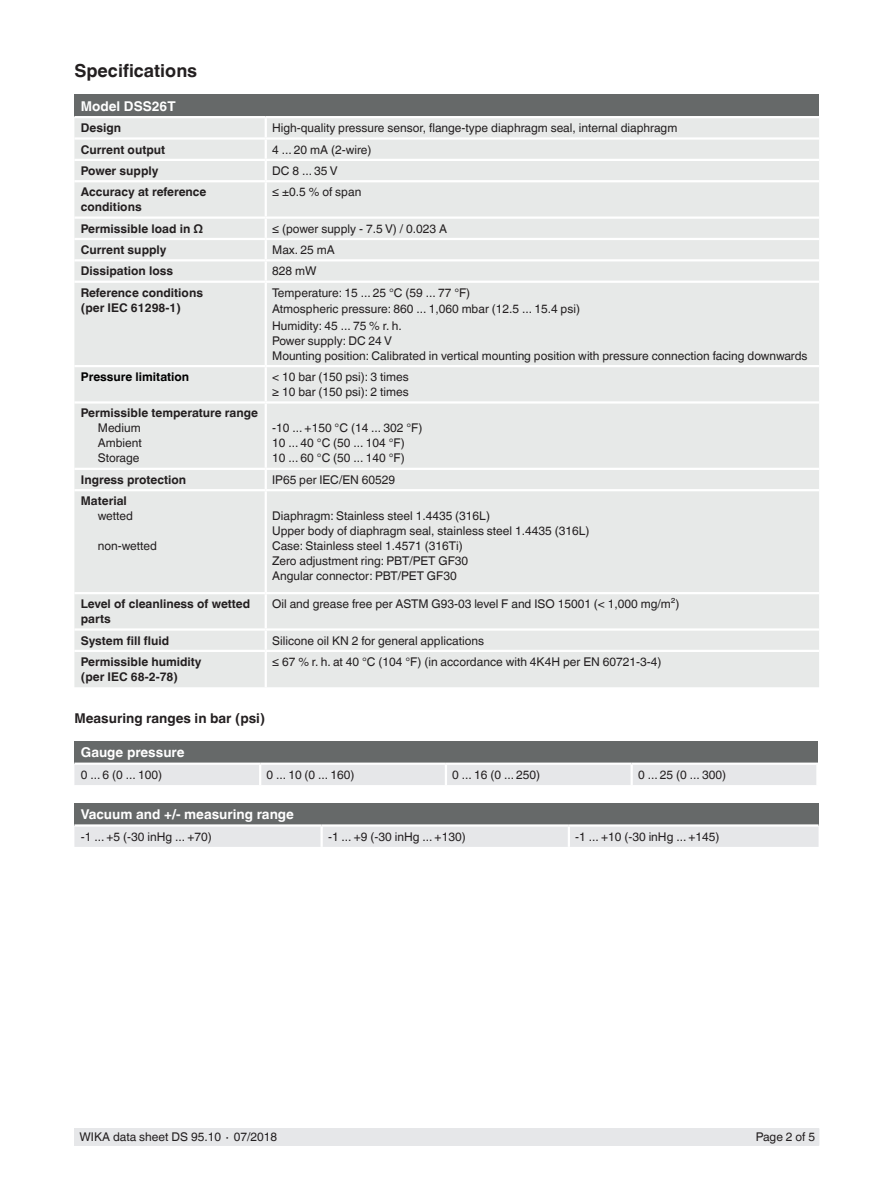
<style>
.page{position:relative;width:893px;height:1188px;background:#fff}
.page>*{position:absolute;margin:0;border:0;box-sizing:border-box;transform-origin:0 0}
.t1{font:700 18px "Helvetica World";color:#231f20}
.t2{font:700 13.5px "Helvetica World";color:#fff}
.t3{font:700 13.5px "Helvetica World";color:#231f20}
.t4{font:12px/15px "Helvetica World";color:#231f20}
.t5{font:700 12px/15px "Helvetica World";color:#231f20}
.t6{font:700 12px "Helvetica World";color:#000}
</style>
<div class="page">
<div style="left:75px;top:1128px;width:744px;height:17px;background:#e6e7e9"></div>
<div style="left:74px;top:95px;width:745px;height:22px;background:#666969"></div>
<div style="left:74px;top:118px;width:745px;height:569px;background:#e7e9e8"></div>
<hr style="left:74px;top:116px;width:192px;height:2px;background:#fff">
<hr style="left:266px;top:116px;width:553px;height:2px;background:#fff">
<hr style="left:265px;top:283px;width:2px;height:82px;background:#fff">
<hr style="left:265px;top:367px;width:2px;height:34px;background:#fff">
<hr style="left:265px;top:594px;width:2px;height:34px;background:#fff">
<hr style="left:266px;top:180px;width:553px;height:2px;background:#fff">
<hr style="left:265px;top:182px;width:2px;height:34px;background:#fff">
<hr style="left:266px;top:216px;width:553px;height:3px;background:#fff">
<hr style="left:266px;top:238px;width:553px;height:2px;background:#fff">
<hr style="left:266px;top:259px;width:553px;height:2px;background:#fff">
<hr style="left:265px;top:261px;width:2px;height:20px;background:#fff">
<hr style="left:266px;top:281px;width:553px;height:2px;background:#fff">
<hr style="left:266px;top:365px;width:553px;height:2px;background:#fff">
<hr style="left:266px;top:468px;width:553px;height:2px;background:#fff">
<svg style="left:265px;top:470px;width:2px;height:19px"></svg>
<hr style="left:266px;top:401px;width:553px;height:3px;background:#fff">
<hr style="left:265px;top:404px;width:2px;height:64px;background:#fff">
<hr style="left:266px;top:489px;width:553px;height:2px;background:#fff">
<hr style="left:265px;top:491px;width:2px;height:101px;background:#fff">
<hr style="left:266px;top:592px;width:553px;height:2px;background:#fff">
<hr style="left:266px;top:628px;width:553px;height:3px;background:#fff">
<svg style="left:265px;top:631px;width:2px;height:19px"></svg>
<hr style="left:265px;top:652px;width:2px;height:35px;background:#fff">
<hr style="left:74px;top:137px;width:192px;height:3px;background:#fff">
<hr style="left:266px;top:137px;width:553px;height:3px;background:#fff">
<hr style="left:74px;top:159px;width:192px;height:2px;background:#fff">
<hr style="left:266px;top:159px;width:553px;height:2px;background:#fff">
<svg style="left:265px;top:118px;width:2px;height:62px"></svg>
<hr style="left:74px;top:180px;width:192px;height:2px;background:#fff">
<hr style="left:74px;top:216px;width:192px;height:3px;background:#fff">
<svg style="left:265px;top:219px;width:2px;height:40px"></svg>
<hr style="left:74px;top:238px;width:192px;height:2px;background:#fff">
<hr style="left:74px;top:259px;width:192px;height:2px;background:#fff">
<hr style="left:74px;top:281px;width:192px;height:2px;background:#fff">
<hr style="left:74px;top:365px;width:192px;height:2px;background:#fff">
<hr style="left:74px;top:401px;width:192px;height:3px;background:#fff">
<hr style="left:74px;top:468px;width:192px;height:2px;background:#fff">
<hr style="left:74px;top:489px;width:192px;height:2px;background:#fff">
<hr style="left:74px;top:592px;width:192px;height:2px;background:#fff">
<hr style="left:74px;top:628px;width:192px;height:3px;background:#fff">
<hr style="left:74px;top:650px;width:192px;height:2px;background:#fff">
<hr style="left:266px;top:650px;width:553px;height:2px;background:#fff">
<div style="left:74px;top:741px;width:743px;height:23px;background:#666969"></div>
<div style="left:74px;top:765px;width:742px;height:20px;background:#e6e7e9"></div>
<hr style="left:74px;top:763px;width:186px;height:2px;background:#fff">
<hr style="left:260px;top:763px;width:186px;height:2px;background:#fff">
<hr style="left:259px;top:765px;width:2px;height:20px;background:#fff">
<hr style="left:446px;top:763px;width:186px;height:2px;background:#fff">
<hr style="left:445px;top:765px;width:2px;height:20px;background:#fff">
<hr style="left:632px;top:763px;width:187px;height:2px;background:#fff">
<hr style="left:631px;top:765px;width:2px;height:20px;background:#fff">
<div style="left:74px;top:803px;width:745px;height:23px;background:#666969"></div>
<div style="left:74px;top:827px;width:745px;height:20px;background:#e6e7e9"></div>
<hr style="left:321px;top:827px;width:2px;height:20px;background:#fff">
<hr style="left:568px;top:827px;width:2px;height:20px;background:#fff">
<hr style="left:74px;top:824px;width:248px;height:3px;background:#fff">
<hr style="left:322px;top:824px;width:247px;height:3px;background:#fff">
<hr style="left:569px;top:824px;width:250px;height:3px;background:#fff">
<h1 class="t1" style="left:74px;top:60px;width:124px">Specifications</h1>
<p class="t2" style="left:81px;top:98px;width:96px">Model DSS26T</p>
<p class="t5" style="left:81px;top:120px;width:42px">Design</p>
<p class="t4" style="left:272px;top:120px;width:407px">High-quality pressure sensor, flange-type diaphragm seal, internal diaphragm</p>
<p class="t5" style="left:81px;top:142px;width:86px">Current output</p>
<p class="t4" style="left:272px;top:142px;width:101px">4 ... 20 mA (2-wire)</p>
<p class="t5" style="left:81px;top:163px;width:79px">Power supply</p>
<p class="t4" style="left:272px;top:163px;width:67px">DC 8 ... 35 V</p>
<p class="t5" style="left:81px;top:185px;width:127px">Accuracy at reference conditions</p>
<p class="t4" style="left:272px;top:185px;width:91px">≤ ±0.5 % of span</p>
<p class="t5" style="left:81px;top:221px;width:124px">Permissible load in Ω</p>
<p class="t4" style="left:272px;top:221px;width:176px">≤ (power supply - 7.5 V) / 0.023 A</p>
<p class="t5" style="left:81px;top:242px;width:87px">Current supply</p>
<p class="t4" style="left:272px;top:242px;width:64px">Max. 25 mA</p>
<p class="t5" style="left:81px;top:264px;width:94px">Dissipation loss</p>
<p class="t4" style="left:272px;top:264px;width:46px">828 mW</p>
<p class="t5" style="left:81px;top:285px;width:124px">Reference conditions (per IEC 61298-1)</p>
<p class="t4" style="left:272px;top:284px;width:309px;line-height:16.5px">Temperature: 15 ... 25 °C (59 ... 77 °F)<br>Atmospheric pressure: 860 ... 1,060 mbar (12.5 ... 15.4 psi)<br>Humidity: 45 ... 75 % r. h.</p>
<p class="t4" style="left:272px;top:333px;width:537px">Power supply: DC 24 V<br>Mounting position: Calibrated in vertical mounting position with pressure connection facing downwards</p>
<p class="t6" style="left:81px;top:370px;width:110px">Pressure limitation</p>
<p class="t4" style="left:272px;top:369px;width:138px">&lt; 10 bar (150 psi): 3 times ≥ 10 bar (150 psi): 2 times</p>
<p class="t5" style="left:81px;top:406px;width:179px">Permissible temperature range</p>
<p class="t4" style="left:98px;top:421px;width:45px;text-align:justify">Medium Ambient Storage</p>
<p class="t4" style="left:272px;top:421px;width:152px">-10 ... +150 °C (14 ... 302 °F)<br>10 ... 40 °C (50 ... 104 °F)<br>10 ... 60 °C (50 ... 140 °F)</p>
<p class="t5" style="left:81px;top:472px;width:107px">Ingress protection</p>
<p class="t4" style="left:272px;top:472px;width:125px">IP65 per IEC/EN 60529</p>
<p class="t5" style="left:81px;top:494px;width:48px">Material</p>
<p class="t4" style="left:98px;top:509px;width:37px">wetted</p>
<p class="t4" style="left:98px;top:539px;width:61px">non-wetted</p>
<p class="t4" style="left:272px;top:509px;width:319px">Diaphragm: Stainless steel 1.4435 (316L)<br>Upper body of diaphragm seal, stainless steel 1.4435 (316L)<br>Case: Stainless steel 1.4571 (316Ti)<br>Zero adjustment ring: PBT/PET GF30<br>Angular connector: PBT/PET GF30</p>
<p class="t5" style="left:81px;top:597px;width:171px">Level of cleanliness of wetted parts</p>
<p class="t4" style="left:272px;top:597px;width:409px">Oil and grease free per ASTM G93-03 level F and ISO 15001 (&lt; 1,000 mg/m²)</p>
<p class="t5" style="left:81px;top:633px;width:90px">System fill fluid</p>
<p class="t4" style="left:272px;top:633px;width:213px">Silicone oil KN 2 for general applications</p>
<p class="t5" style="left:81px;top:654px;width:122px">Permissible humidity (per IEC 68-2-78)</p>
<p class="t4" style="left:272px;top:654px;width:391px">≤ 67 % r. h. at 40 °C (104 °F) (in accordance with 4K4H per EN 60721-3-4)</p>
<p class="t3" style="left:74px;top:711px;width:192px">Measuring ranges in bar (psi)</p>
<p class="t2" style="left:81px;top:745px;width:105px">Gauge pressure</p>
<p class="t4" style="left:81px;top:767px;width:83px">0 ... 6 (0 ... 100)</p>
<p class="t4" style="left:267px;top:767px;width:89px">0 ... 10 (0 ... 160)</p>
<p class="t4" style="left:452px;top:767px;width:89px">0 ... 16 (0 ... 250)</p>
<p class="t4" style="left:638px;top:767px;width:89px">0 ... 25 (0 ... 300)</p>
<p class="t2" style="left:81px;top:807px;width:215px">Vacuum and +/- measuring range</p>
<p class="t4" style="left:81px;top:829px;width:132px">-1 ... +5 (-30 inHg ... +70)</p>
<p class="t4" style="left:328px;top:829px;width:139px">-1 ... +9 (-30 inHg ... +130)</p>
<p class="t4" style="left:575px;top:829px;width:146px">-1 ... +10 (-30 inHg ... +145)</p>
<p class="t4" style="left:80px;top:1130px;width:199px">WIKA data sheet DS 95.10 ∙ 07/2018</p>
<p class="t4" style="left:756px;top:1130px;width:61px">Page 2 of 5</p>
</div>
